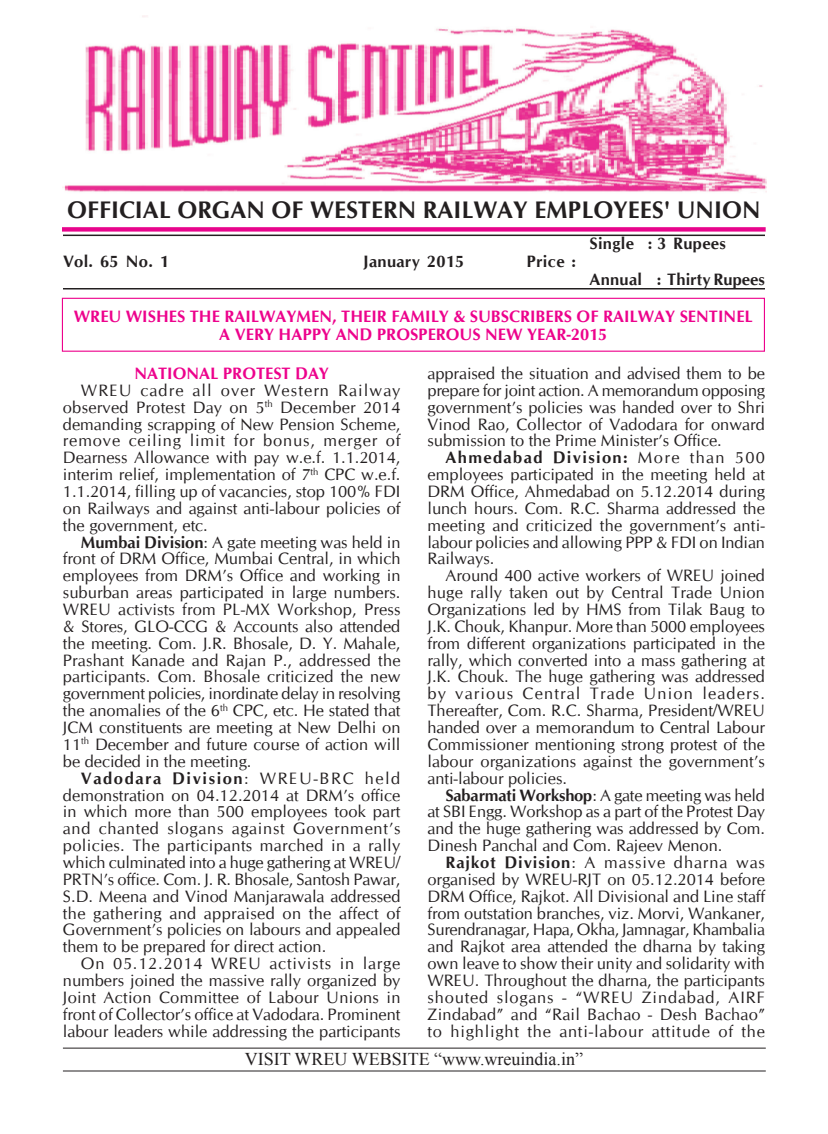
<style>
.page{position:relative;width:828px;height:1134px;background:#fff}
.page>*{position:absolute;margin:0;border:0;box-sizing:border-box;transform-origin:0 0}
.t1{font:700 24px "CG Omega";color:#231f20}
.t2{font:18px "Times New Roman";color:#231f20}
.bodytext{font:16.5px/16.8px "CG Omega";color:#231f20;text-align:justify}
.bodytext-2{font:700 16.5px/18px "CG Omega";color:#ed028c;text-align:center}
.t3{font:700 16.5px "CG Omega";letter-spacing:.02em;color:#231f20}
.head{font:700 16.5px "CG Omega";color:#ed028c}
.s1{font-weight:700}
</style>
<div class="page">
<div style="left:62px;top:298px;width:703px;height:54px;border:1px solid #ed028c"></div>
<hr style="left:63px;top:235px;width:702px;height:1px;background:#231f20">
<hr style="left:63px;top:288px;width:702px;height:2px;background:#231f20">
<img style="left:63px;top:15px;width:703px;height:217px">
<div style="left:63px;top:200px;width:702px;height:24px;background:#fff"></div>
<hr style="left:63px;top:1071px;width:703px;height:1px;background:#231f20">
<hr style="left:63px;top:1048px;width:703px;height:1px;background:#231f20">
<p class="t1" style="left:67px;top:195px;width:695px">OFFICIAL ORGAN OF WESTERN RAILWAY EMPLOYEES' UNION</p>
<p class="t3" style="left:63px;top:251px;width:108px">Vol. 65 No. 1</p>
<p class="t3" style="left:363px;top:251px;width:103px">January 2015</p>
<p class="t3" style="left:527px;top:251px;width:51px">Price :</p>
<p class="t3" style="left:589px;top:233px;width:138px">Single : 3 Rupees</p>
<p class="t3" style="left:589px;top:269px;width:177px">Annual : Thirty Rupees</p>
<p class="bodytext-2" style="left:74px;top:307px;width:680px">WREU WISHES THE RAILWAYMEN, THEIR FAMILY &amp; SUBSCRIBERS OF RAILWAY SENTINEL<br>A VERY HAPPY AND PROSPEROUS NEW YEAR-2015</p>
<p class="head" style="left:134px;top:363px;width:196px">NATIONAL PROTEST DAY</p>
<p class="bodytext" style="left:63px;top:382px;width:339px;text-indent:18px">WREU cadre all over Western Railway observed Protest Day on 5<sup>th</sup> December 2014 demanding scrapping of New Pension Scheme, remove ceiling limit for bonus, merger of Dearness Allowance with pay w.e.f. 1.1.2014, interim relief, implementation of 7<sup>th</sup> CPC w.e.f.<br>1.1.2014, filling up of vacancies, stop 100% FDI on Railways and against anti-labour policies of the government, etc.</p>
<p class="bodytext" style="left:63px;top:534px;width:339px;text-indent:18px"><span class="s1">Mumbai Division</span>: A gate meeting was held in front of DRM Office, Mumbai Central, in which employees from DRM’s Office and working in suburban areas participated in large numbers.<br>WREU activists from PL-MX Workshop, Press &amp; Stores, GLO-CCG &amp; Accounts also attended the meeting. Com. J.R. Bhosale, D. Y. Mahale, Prashant Kanade and Rajan P., addressed the participants. Com. Bhosale criticized the new government policies, inordinate delay in resolving the anomalies of the 6<sup>th</sup> CPC, etc. He stated that JCM constituents are meeting at New Delhi on 11<sup>th</sup> December and future course of action will be decided in the meeting.</p>
<p class="bodytext" style="left:63px;top:770px;width:339px;text-indent:18px"><span class="s1">Vadodara Division</span>: WREU-BRC held demonstration on 04.12.2014 at DRM’s office in which more than 500 employees took part and chanted slogans against Government’s policies. The participants marched in a rally which culminated into a huge gathering at WREU/ PRTN’s office. Com. J. R. Bhosale, Santosh Pawar, S.D. Meena and Vinod Manjarawala addressed the gathering and appraised on the affect of Government’s policies on labours and appealed them to be prepared for direct action.</p>
<p class="bodytext" style="left:63px;top:955px;width:339px;text-indent:18px">On 05.12.2014 WREU activists in large numbers joined the massive rally organized by Joint Action Committee of Labour Unions in front of Collector’s office at Vadodara. Prominent labour leaders while addressing the participants</p>
<p class="bodytext" style="left:428px;top:365px;width:339px">appraised the situation and advised them to be prepare for joint action. A memorandum opposing government’s policies was handed over to Shri Vinod Rao, Collector of Vadodara for onward submission to the Prime Minister’s Office.</p>
<p class="bodytext" style="left:428px;top:449px;width:339px;text-indent:18px"><span class="s1">Ahmedabad Division:</span> More than 500 employees participated in the meeting held at DRM Office, Ahmedabad on 5.12.2014 during lunch hours. Com. R.C. Sharma addressed the meeting and criticized the government’s anti&shy;labour policies and allowing PPP &amp; FDI on Indian Railways.</p>
<p class="bodytext" style="left:428px;top:567px;width:339px;text-indent:18px">Around 400 active workers of WREU joined huge rally taken out by Central Trade Union Organizations led by HMS from Tilak Baug to J.K. Chouk, Khanpur. More than 5000 employees from different organizations participated in the rally, which converted into a mass gathering at J.K. Chouk. The huge gathering was addressed by various Central Trade Union leaders.<br>Thereafter, Com. R.C. Sharma, President/WREU handed over a memorandum to Central Labour Commissioner mentioning strong protest of the labour organizations against the government’s anti-labour policies.</p>
<p class="bodytext" style="left:428px;top:787px;width:339px;text-indent:18px"><span class="s1">Sabarmati Workshop</span>: A gate meeting was held at SBI Engg. Workshop as a part of the Protest Day and the huge gathering was addressed by Com.<br>Dinesh Panchal and Com. Rajeev Menon.</p>
<p class="bodytext" style="left:428px;top:854px;width:339px;text-indent:18px"><span class="s1">Rajkot Division</span>: A massive dharna was organised by WREU-RJT on 05.12.2014 before DRM Office, Rajkot. All Divisional and Line staff from outstation branches, viz. Morvi, Wankaner, Surendranagar, Hapa, Okha, Jamnagar, Khambalia and Rajkot area attended the dharna by taking own leave to show their unity and solidarity with WREU. Throughout the dharna, the participants shouted slogans - “WREU Zindabad, AIRF Zindabad” and “Rail Bachao - Desh Bachao” to highlight the anti-labour attitude of the</p>
<p class="t2" style="left:245px;top:1047px;width:340px">VISIT WREU WEBSITE “www.wreuindia.in”</p>
</div>
